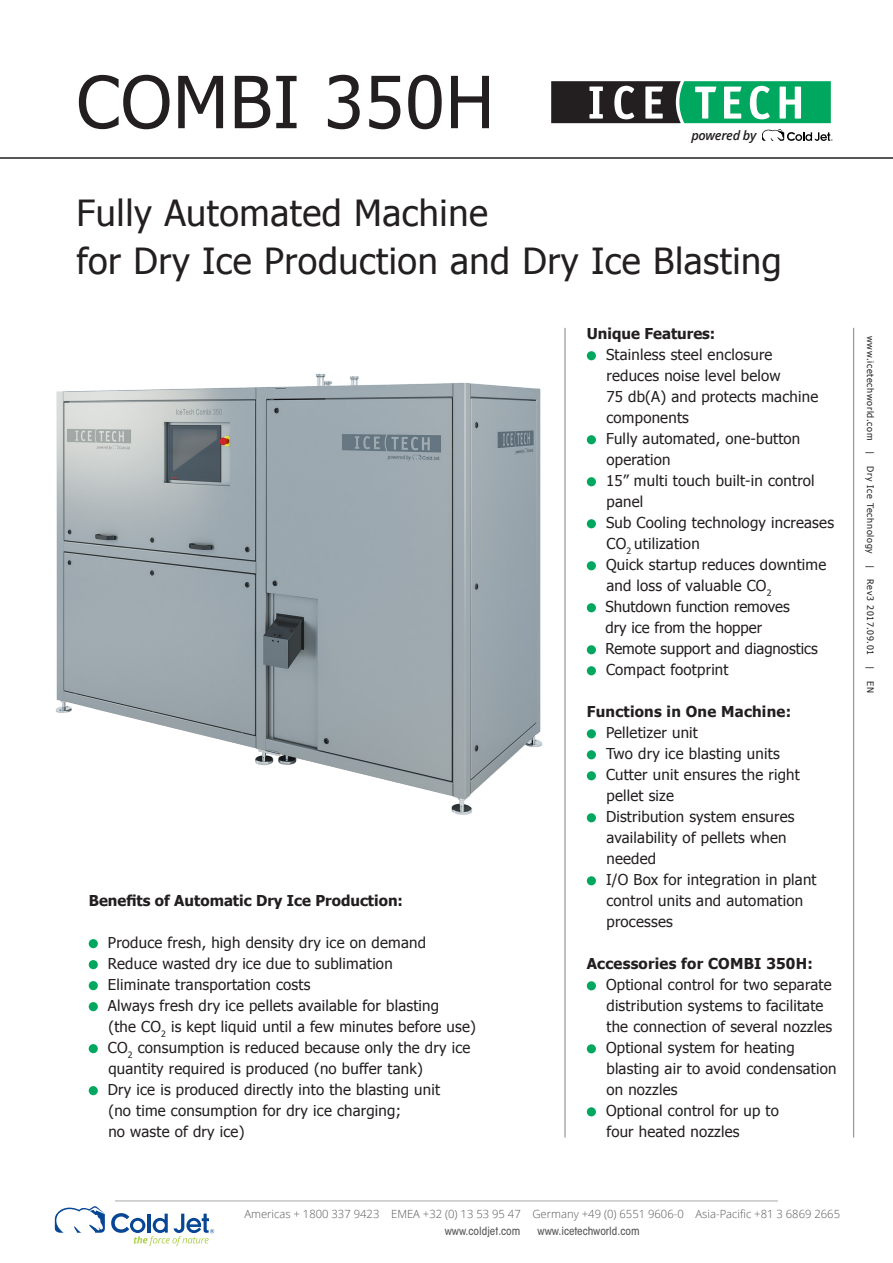
<style>
.page{position:relative;width:893px;height:1263px;background:#fff}
.page>*{position:absolute;margin:0;border:0;box-sizing:border-box;transform-origin:0 0}
.t1{font:72px "Tahoma";letter-spacing:.015em;color:#231f20}
.t2{font:36px/48px "Tahoma";letter-spacing:.015em;color:#231f20}
.t3{font:15px/21px "Tahoma";letter-spacing:.015em;color:#231f20}
.t4{font:700 15px "Tahoma";color:#231f20}
.t5{font:italic 600 12.9px "Open Sans";letter-spacing:-.025em;color:#231f20}
.t6{font:300 11.25px/16.5px "Open Sans";color:#57585a}
.t7{font:500 condensed 11.25px "ITC Avant Garde Std";color:#57585a}
.t8{font:9px "Tahoma";letter-spacing:.075em;color:#231f20}
.s1{font-family:"ITC Avant Garde Std";font-weight:500;font-stretch:condensed}
</style>
<div class="page">
<img style="left:56px;top:353px;width:509px;height:513px">
<div style="left:587px;top:351px;width:9px;height:9px;background:#00a75f;border-radius:50%"></div>
<div style="left:587px;top:435px;width:9px;height:9px;background:#00a75f;border-radius:50%"></div>
<div style="left:587px;top:477px;width:9px;height:9px;background:#00a75f;border-radius:50%"></div>
<div style="left:587px;top:519px;width:9px;height:9px;background:#00a75f;border-radius:50%"></div>
<div style="left:587px;top:561px;width:9px;height:9px;background:#00a75f;border-radius:50%"></div>
<div style="left:587px;top:603px;width:9px;height:9px;background:#00a75f;border-radius:50%"></div>
<div style="left:587px;top:645px;width:9px;height:9px;background:#00a75f;border-radius:50%"></div>
<div style="left:587px;top:666px;width:9px;height:9px;background:#00a75f;border-radius:50%"></div>
<div style="left:587px;top:729px;width:9px;height:9px;background:#00a75f;border-radius:50%"></div>
<div style="left:587px;top:750px;width:9px;height:9px;background:#00a75f;border-radius:50%"></div>
<div style="left:587px;top:771px;width:9px;height:9px;background:#00a75f;border-radius:50%"></div>
<div style="left:587px;top:813px;width:9px;height:9px;background:#00a75f;border-radius:50%"></div>
<div style="left:587px;top:876px;width:9px;height:9px;background:#00a75f;border-radius:50%"></div>
<div style="left:587px;top:981px;width:9px;height:9px;background:#00a75f;border-radius:50%"></div>
<div style="left:587px;top:1044px;width:9px;height:9px;background:#00a75f;border-radius:50%"></div>
<div style="left:587px;top:1107px;width:9px;height:9px;background:#00a75f;border-radius:50%"></div>
<hr style="left:565px;top:328px;width:1px;height:809px;background:#808285">
<hr style="left:853px;top:328px;width:1px;height:809px;background:#808285">
<svg style="left:551px;top:81px;width:282px;height:60px"></svg>
<hr style="left:0;top:157px;width:893px;height:2px;background:#231f20">
<div style="left:89px;top:939px;width:9px;height:9px;background:#00a75f;border-radius:50%"></div>
<div style="left:89px;top:960px;width:9px;height:9px;background:#00a75f;border-radius:50%"></div>
<div style="left:89px;top:981px;width:9px;height:9px;background:#00a75f;border-radius:50%"></div>
<div style="left:89px;top:1002px;width:9px;height:9px;background:#00a75f;border-radius:50%"></div>
<div style="left:89px;top:1044px;width:9px;height:9px;background:#00a75f;border-radius:50%"></div>
<div style="left:89px;top:1086px;width:9px;height:9px;background:#00a75f;border-radius:50%"></div>
<hr style="left:115px;top:1201px;width:663px;height:1px;background:#a8a9ad">
<svg style="left:54px;top:1206px;width:51px;height:27px"></svg>
<svg style="left:111px;top:1213px;width:103px;height:33px"></svg>
<p class="t1" style="left:77px;top:54px;width:419px">COMBI 350H</p>
<p class="t5" style="left:691px;top:127px;width:67px">powered by</p>
<p class="t2" style="left:77px;top:187px;width:707px">Fully Automated Machine<br>for Dry Ice Production and Dry Ice Blasting</p>
<p class="t4" style="left:89px;top:890px;width:316px">Benefits of Automatic Dry Ice Production:</p>
<p class="t3" style="left:108px;top:931px;width:320px">Produce fresh, high density dry ice on demand</p>
<p class="t3" style="left:108px;top:952px;width:286px">Reduce wasted dry ice due to sublimation</p>
<p class="t3" style="left:108px;top:973px;width:204px">Eliminate transportation costs</p>
<p class="t3" style="left:108px;top:994px;width:370px">Always fresh dry ice pellets available for blasting<br>(the CO<sub>2</sub> is kept liquid until a few minutes before use)</p>
<p class="t3" style="left:108px;top:1036px;width:364px">CO<sub>2</sub> consumption is reduced because only the dry ice quantity required is produced (no buffer tank)</p>
<p class="t3" style="left:108px;top:1078px;width:334px">Dry ice is produced directly into the blasting unit (no time consumption for dry ice charging;<br>no waste of dry ice)</p>
<p class="t4" style="left:587px;top:323px;width:130px">Unique Features:</p>
<p class="t3" style="left:606px;top:344px;width:168px">Stainless steel enclosure</p>
<p class="t3" style="left:606px;top:365px;width:213px">reduces noise level below<br>75 db(A) and protects machine</p>
<p class="t3" style="left:606px;top:407px;width:84px">components</p>
<p class="t3" style="left:606px;top:428px;width:196px">Fully automated, one-button</p>
<p class="t3" style="left:606px;top:449px;width:66px">operation</p>
<p class="t3" style="left:606px;top:470px;width:210px">15” multi touch built-in control</p>
<p class="t3" style="left:606px;top:491px;width:38px">panel</p>
<p class="t3" style="left:606px;top:512px;width:230px">Sub Cooling technology increases<br>CO<sub>2</sub> utilization</p>
<p class="t3" style="left:606px;top:554px;width:222px">Quick startup reduces downtime</p>
<p class="t3" style="left:606px;top:575px;width:167px">and loss of valuable CO<sub>2</sub></p>
<p class="t3" style="left:605px;top:596px;width:186px">Shutdown function removes</p>
<p class="t3" style="left:606px;top:617px;width:158px">dry ice from the hopper</p>
<p class="t3" style="left:605px;top:638px;width:214px">Remote support and diagnostics</p>
<p class="t3" style="left:606px;top:659px;width:124px">Compact footprint</p>
<p class="t4" style="left:587px;top:701px;width:206px">Functions in One Machine:</p>
<p class="t3" style="left:606px;top:722px;width:93px">Pelletizer unit</p>
<p class="t3" style="left:606px;top:743px;width:175px">Two dry ice blasting units</p>
<p class="t3" style="left:606px;top:764px;width:195px">Cutter unit ensures the right pellet size</p>
<p class="t3" style="left:606px;top:806px;width:190px">Distribution system ensures</p>
<p class="t3" style="left:606px;top:827px;width:182px">availability of pellets when</p>
<p class="t3" style="left:606px;top:848px;width:51px">needed</p>
<p class="t3" style="left:606px;top:869px;width:212px">I/O Box for integration in plant</p>
<p class="t3" style="left:606px;top:890px;width:198px">control units and automation</p>
<p class="t3" style="left:606px;top:911px;width:68px">processes</p>
<p class="t4" style="left:587px;top:953px;width:227px">Accessories for COMBI 350H:</p>
<p class="t3" style="left:606px;top:974px;width:227px">Optional control for two separate</p>
<p class="t3" style="left:606px;top:995px;width:219px">distribution systems to facilitate</p>
<p class="t3" style="left:606px;top:1016px;width:227px">the connection of several nozzles</p>
<p class="t3" style="left:606px;top:1037px;width:232px">Optional system for heating blasting air to avoid condensation</p>
<p class="t3" style="left:606px;top:1079px;width:73px">on nozzles</p>
<p class="t3" style="left:606px;top:1100px;width:174px">Optional control for up to four heated nozzles</p>
<p class="t8" style="left:876px;top:336px;width:358px;rotate:90deg">www.icetechworld.com | Dry Ice Technology | Rev3 2017.09.01 | EN</p>
<p class="t6" style="left:445px;top:1206px;width:397px;text-indent:-200px">Americas + 1800 337 9423 EMEA +32 (0) 13 53 95 47 Germany +49 (0) 6551 9606-0 Asia-Pacific +81 3 6869 2665 <span class="s1">www.coldjet.com</span></p>
<p class="t7" style="left:537px;top:1224px;width:104px">www.icetechworld.com</p>
</div>
